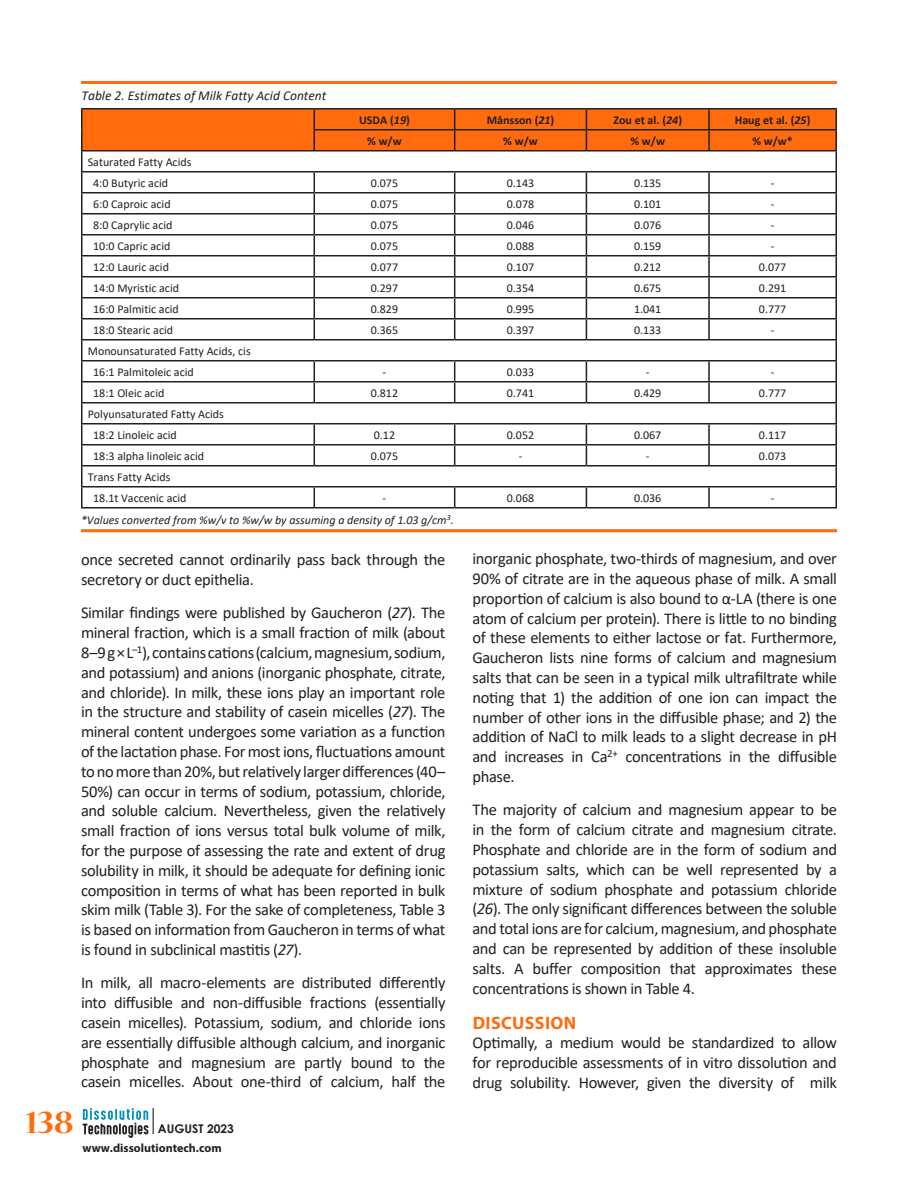
<style>
.page{position:relative;width:918px;height:1188px;background:#fff}
.page>*{position:absolute;margin:0;border:0;box-sizing:border-box;transform-origin:0 0}
.t1{font:700 36px "Nueva Std";color:#ff6b0d}
.Header_1{font:700 18px "Myriad Pro";letter-spacing:.02em;color:#ff6b0d}
.BODY_COPY{font:16.5px/19.8px "Calibri";letter-spacing:-.02em;color:#231f20;text-align:justify}
.Calendar-Event{font:italic 13.5px "Calibri";color:#231f20}
.Calendar-Event-2{font:12px "Calibri";color:#231f20}
.Calendar-Event-3{font:700 12px "Calibri";color:#231f20}
.Calendar-Event-4{font:italic 12px "Calibri";color:#231f20}
.t2{font:700 12px "Myriad Pro";color:#231f20}
.t3{font:700 12px "Century Gothic";color:#231f20}
.s1{font-style:italic}
</style>
<div class="page">
<svg style="left:83px;top:1108px;width:71px;height:30px"></svg>
<hr style="left:81px;top:81px;width:756px;height:3px;background:#ff6b0d">
<hr style="left:81px;top:529px;width:756px;height:3px;background:#ff6b0d">
<hr style="left:81px;top:108px;width:233px;height:2px;background:#231f20">
<hr style="left:314px;top:108px;width:141px;height:2px;background:#231f20">
<hr style="left:455px;top:108px;width:131px;height:2px;background:#231f20">
<hr style="left:586px;top:108px;width:123px;height:2px;background:#231f20">
<hr style="left:709px;top:108px;width:128px;height:2px;background:#231f20">
<svg style="left:81px;top:109px;width:756px;height:398px"></svg>
<hr style="left:81px;top:507px;width:233px;height:1px;background:#231f20">
<hr style="left:314px;top:507px;width:141px;height:1px;background:#231f20">
<hr style="left:455px;top:507px;width:131px;height:1px;background:#231f20">
<hr style="left:586px;top:507px;width:123px;height:1px;background:#231f20">
<hr style="left:709px;top:507px;width:128px;height:1px;background:#231f20">
<p class="Calendar-Event" style="left:82px;top:86px;width:246px">Table 2. Estimates of Milk Fatty Acid Content</p>
<p class="Calendar-Event-3" style="left:359px;top:111px;width:52px">USDA (<span class="s1">19</span>)</p>
<p class="Calendar-Event-3" style="left:487px;top:111px;width:69px">Månsson (<span class="s1">21</span>)</p>
<p class="Calendar-Event-3" style="left:613px;top:111px;width:70px">Zou et al. (<span class="s1">24</span>)</p>
<p class="Calendar-Event-3" style="left:735px;top:111px;width:77px">Haug et al. (<span class="s1">25</span>)</p>
<p class="Calendar-Event-3" style="left:367px;top:132px;width:36px">% w/w</p>
<p class="Calendar-Event-3" style="left:503px;top:132px;width:36px">% w/w</p>
<p class="Calendar-Event-3" style="left:630px;top:132px;width:36px">% w/w</p>
<p class="Calendar-Event-3" style="left:752px;top:132px;width:42px">% w/w*</p>
<p class="Calendar-Event-2" style="left:88px;top:153px;width:105px">Saturated Fatty Acids</p>
<p class="Calendar-Event-2" style="left:93px;top:174px;width:76px">4:0 Butyric acid</p>
<p class="Calendar-Event-2" style="left:371px;top:174px;width:29px">0.075</p>
<p class="Calendar-Event-2" style="left:507px;top:174px;width:29px">0.143</p>
<p class="Calendar-Event-2" style="left:634px;top:174px;width:29px">0.135</p>
<p class="Calendar-Event-2" style="left:771px;top:174px;width:5px">-</p>
<p class="Calendar-Event-2" style="left:93px;top:195px;width:79px">6:0 Caproic acid</p>
<p class="Calendar-Event-2" style="left:371px;top:195px;width:29px">0.075</p>
<p class="Calendar-Event-2" style="left:507px;top:195px;width:29px">0.078</p>
<p class="Calendar-Event-2" style="left:634px;top:195px;width:29px">0.101</p>
<p class="Calendar-Event-2" style="left:771px;top:195px;width:5px">-</p>
<p class="Calendar-Event-2" style="left:93px;top:216px;width:81px">8:0 Caprylic acid</p>
<p class="Calendar-Event-2" style="left:371px;top:216px;width:29px">0.075</p>
<p class="Calendar-Event-2" style="left:507px;top:216px;width:29px">0.046</p>
<p class="Calendar-Event-2" style="left:634px;top:216px;width:29px">0.076</p>
<p class="Calendar-Event-2" style="left:771px;top:216px;width:5px">-</p>
<p class="Calendar-Event-2" style="left:93px;top:237px;width:79px">10:0 Capric acid</p>
<p class="Calendar-Event-2" style="left:371px;top:237px;width:29px">0.075</p>
<p class="Calendar-Event-2" style="left:507px;top:237px;width:29px">0.088</p>
<p class="Calendar-Event-2" style="left:634px;top:237px;width:29px">0.159</p>
<p class="Calendar-Event-2" style="left:771px;top:237px;width:5px">-</p>
<p class="Calendar-Event-2" style="left:93px;top:258px;width:77px">12:0 Lauric acid</p>
<p class="Calendar-Event-2" style="left:371px;top:258px;width:29px">0.077</p>
<p class="Calendar-Event-2" style="left:507px;top:258px;width:29px">0.107</p>
<p class="Calendar-Event-2" style="left:634px;top:258px;width:29px">0.212</p>
<p class="Calendar-Event-2" style="left:759px;top:258px;width:29px">0.077</p>
<p class="Calendar-Event-2" style="left:93px;top:279px;width:87px">14:0 Myristic acid</p>
<p class="Calendar-Event-2" style="left:371px;top:279px;width:29px">0.297</p>
<p class="Calendar-Event-2" style="left:507px;top:279px;width:29px">0.354</p>
<p class="Calendar-Event-2" style="left:634px;top:279px;width:29px">0.675</p>
<p class="Calendar-Event-2" style="left:759px;top:279px;width:29px">0.291</p>
<p class="Calendar-Event-2" style="left:93px;top:300px;width:87px">16:0 Palmitic acid</p>
<p class="Calendar-Event-2" style="left:371px;top:300px;width:29px">0.829</p>
<p class="Calendar-Event-2" style="left:507px;top:300px;width:29px">0.995</p>
<p class="Calendar-Event-2" style="left:634px;top:300px;width:29px">1.041</p>
<p class="Calendar-Event-2" style="left:759px;top:300px;width:29px">0.777</p>
<p class="Calendar-Event-2" style="left:93px;top:321px;width:82px">18:0 Stearic acid</p>
<p class="Calendar-Event-2" style="left:371px;top:321px;width:29px">0.365</p>
<p class="Calendar-Event-2" style="left:507px;top:321px;width:29px">0.397</p>
<p class="Calendar-Event-2" style="left:634px;top:321px;width:29px">0.133</p>
<p class="Calendar-Event-2" style="left:771px;top:321px;width:5px">-</p>
<p class="Calendar-Event-2" style="left:88px;top:342px;width:164px">Monounsaturated Fatty Acids, cis</p>
<p class="Calendar-Event-2" style="left:93px;top:363px;width:102px">16:1 Palmitoleic acid</p>
<p class="Calendar-Event-2" style="left:383px;top:363px;width:5px">-</p>
<p class="Calendar-Event-2" style="left:507px;top:363px;width:29px">0.033</p>
<p class="Calendar-Event-2" style="left:646px;top:363px;width:5px">-</p>
<p class="Calendar-Event-2" style="left:771px;top:363px;width:5px">-</p>
<p class="Calendar-Event-2" style="left:93px;top:384px;width:73px">18:1 Oleic acid</p>
<p class="Calendar-Event-2" style="left:371px;top:384px;width:29px">0.812</p>
<p class="Calendar-Event-2" style="left:507px;top:384px;width:29px">0.741</p>
<p class="Calendar-Event-2" style="left:634px;top:384px;width:29px">0.429</p>
<p class="Calendar-Event-2" style="left:759px;top:384px;width:29px">0.777</p>
<p class="Calendar-Event-2" style="left:88px;top:405px;width:138px">Polyunsaturated Fatty Acids</p>
<p class="Calendar-Event-2" style="left:93px;top:426px;width:85px">18:2 Linoleic acid</p>
<p class="Calendar-Event-2" style="left:374px;top:426px;width:23px">0.12</p>
<p class="Calendar-Event-2" style="left:507px;top:426px;width:29px">0.052</p>
<p class="Calendar-Event-2" style="left:634px;top:426px;width:29px">0.067</p>
<p class="Calendar-Event-2" style="left:759px;top:426px;width:29px">0.117</p>
<p class="Calendar-Event-2" style="left:93px;top:447px;width:112px">18:3 alpha linoleic acid</p>
<p class="Calendar-Event-2" style="left:371px;top:447px;width:29px">0.075</p>
<p class="Calendar-Event-2" style="left:519px;top:447px;width:5px">-</p>
<p class="Calendar-Event-2" style="left:646px;top:447px;width:5px">-</p>
<p class="Calendar-Event-2" style="left:759px;top:447px;width:29px">0.073</p>
<p class="Calendar-Event-2" style="left:88px;top:468px;width:84px">Trans Fatty Acids</p>
<p class="Calendar-Event-2" style="left:93px;top:489px;width:95px">18.1t Vaccenic acid</p>
<p class="Calendar-Event-2" style="left:383px;top:489px;width:5px">-</p>
<p class="Calendar-Event-2" style="left:507px;top:489px;width:29px">0.068</p>
<p class="Calendar-Event-2" style="left:634px;top:489px;width:29px">0.036</p>
<p class="Calendar-Event-2" style="left:771px;top:489px;width:5px">-</p>
<p class="Calendar-Event-4" style="left:81px;top:512px;width:374px">*Values converted from %w/v to %w/w by assuming a density of 1.03 g/cm<sup>3</sup>.</p>
<h1 class="t1" style="left:26px;top:1105px;width:49px">138</h1>
<p class="BODY_COPY" style="left:81px;top:550px;width:366px">once secreted cannot ordinarily pass back through the secretory or duct epithelia.</p>
<p class="BODY_COPY" style="left:81px;top:603px;width:366px">Similar findings were published by Gaucheron (<span class="s1">27</span>). The mineral fraction, which is a small fraction of milk (about 8–9 g × L<sup>–1</sup>), contains cations (calcium, magnesium, sodium, and potassium) and anions (inorganic phosphate, citrate, and chloride). In milk, these ions play an important role in the structure and stability of casein micelles (<span class="s1">27</span>). The mineral content undergoes some variation as a function of the lactation phase. For most ions, fluctuations amount to no more than 20%, but relatively larger differences (40– 50%) can occur in terms of sodium, potassium, chloride, and soluble calcium. Nevertheless, given the relatively small fraction of ions versus total bulk volume of milk, for the purpose of assessing the rate and extent of drug solubility in milk, it should be adequate for defining ionic composition in terms of what has been reported in bulk skim milk (Table 3). For the sake of completeness, Table 3 is based on information from Gaucheron in terms of what is found in subclinical mastitis (<span class="s1">27</span>).</p>
<p class="BODY_COPY" style="left:81px;top:973px;width:366px">In milk, all macro-elements are distributed differently into diffusible and non-diffusible fractions (essentially casein micelles). Potassium, sodium, and chloride ions are essentially diffusible although calcium, and inorganic phosphate and magnesium are partly bound to the casein micelles. About one-third of calcium, half the</p>
<p class="t3" style="left:158px;top:1120px;width:78px">AUGUST 2023</p>
<p class="t2" style="left:83px;top:1140px;width:141px">www.dissolutiontech.com</p>
<p class="BODY_COPY" style="left:472px;top:548px;width:366px">inorganic phosphate, two-thirds of magnesium, and over 90% of citrate are in the aqueous phase of milk. A small proportion of calcium is also bound to α-LA (there is one atom of calcium per protein). There is little to no binding of these elements to either lactose or fat. Furthermore, Gaucheron lists nine forms of calcium and magnesium salts that can be seen in a typical milk ultrafiltrate while noting that 1) the addition of one ion can impact the number of other ions in the diffusible phase; and 2) the addition of NaCl to milk leads to a slight decrease in pH and increases in Ca<sup>2+</sup> concentrations in the diffusible phase.</p>
<p class="BODY_COPY" style="left:472px;top:800px;width:366px">The majority of calcium and magnesium appear to be in the form of calcium citrate and magnesium citrate.<br>Phosphate and chloride are in the form of sodium and potassium salts, which can be well represented by a mixture of sodium phosphate and potassium chloride (<span class="s1">26</span>). The only significant differences between the soluble and total ions are for calcium, magnesium, and phosphate and can be represented by addition of these insoluble salts. A buffer composition that approximates these concentrations is shown in Table 4.</p>
<p class="Header_1" style="left:473px;top:1011px;width:105px">DISCUSSION</p>
<p class="BODY_COPY" style="left:472px;top:1033px;width:366px">Optimally, a medium would be standardized to allow for reproducible assessments of in vitro dissolution and drug solubility. However, given the diversity of milk</p>
</div>
